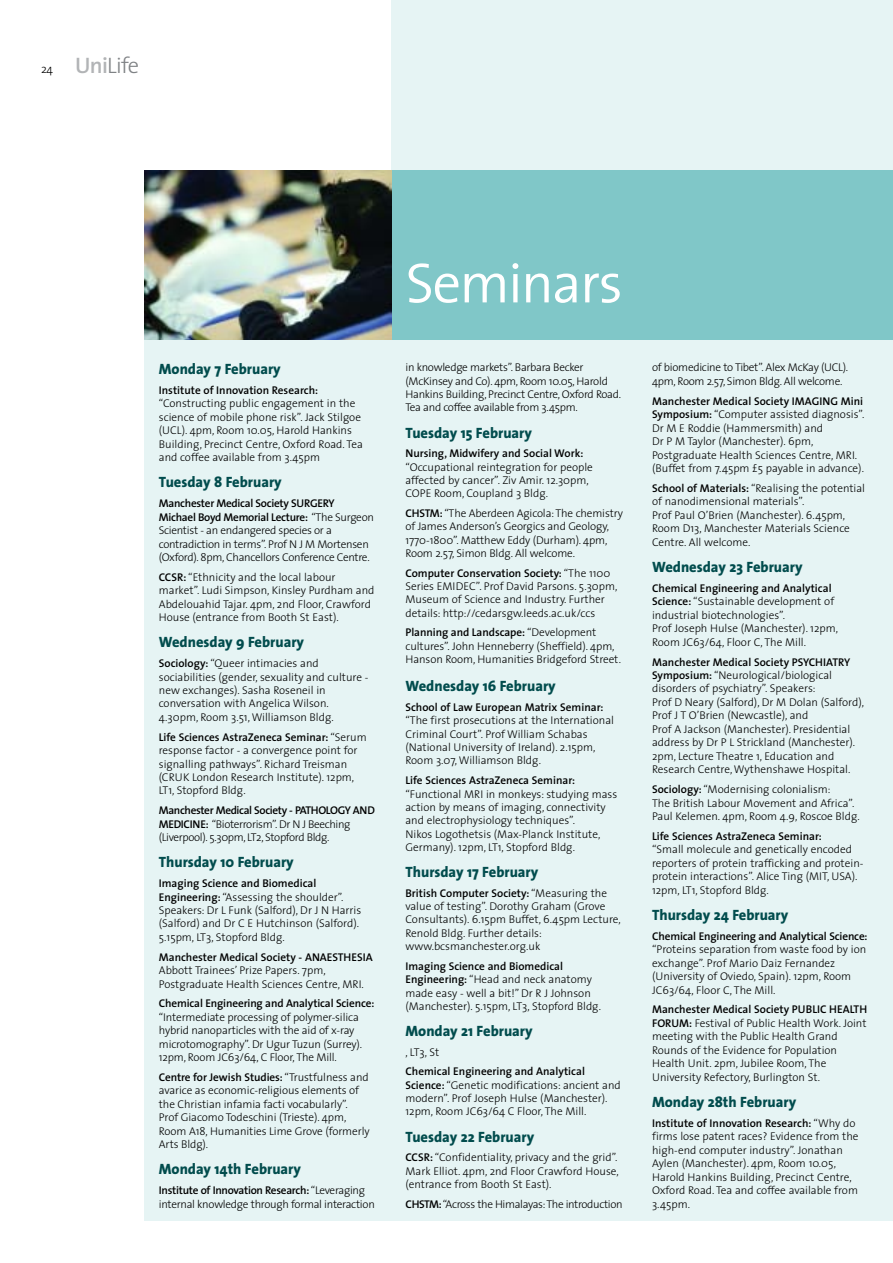
<style>
.page{position:relative;width:893px;height:1263px;background:#fff}
.page>*{position:absolute;margin:0;border:0;box-sizing:border-box;transform-origin:0 0}
.t1{font:300 57px "The Sans";letter-spacing:-.03em;color:#fff}
.t2{font:300 22.5px "The Sans";color:#7f8285}
.t3{font:800 15px "The Sans";color:#014c4d}
.t4{font:300 11.25px/13.5px "The Sans";color:#000}
.t5{font:300 11.25px/13.5px "The Sans";letter-spacing:-.025em;color:#000}
.t6{font:600 11.25px "The Sans";color:#000}
.t7{font:300 11.25px/13.5px "The Sans";letter-spacing:-.03em;color:#000}
.s1{font-size:12px;color:#000}
.s2{font-weight:600;color:#b2b4b6}
.s3{font-weight:600}
</style>
<div class="page">
<div style="left:391px;top:0;width:502px;height:170px;background:#e6f4f4"></div>
<div style="left:391px;top:170px;width:502px;height:170px;background:#80c7c8"></div>
<img style="left:145px;top:170px;width:246px;height:170px">
<div style="left:391px;top:340px;width:251px;height:880px;background:#e6f4f4"></div>
<div style="left:642px;top:340px;width:251px;height:880px;background:#e6f4f4"></div>
<div style="left:145px;top:340px;width:246px;height:880px;background:#e6f4f4"></div>
<h2 class="t2" style="left:41px;top:56px;width:100px"><span class="s1">24</span> <span class="s2">Uni</span>Life</h2>
<h3 class="t3" style="left:159px;top:363px;width:123px">Monday 7 February</h3>
<p class="t6" style="left:159px;top:386px;width:161px">Institute of Innovation Research:</p>
<p class="t4" style="left:159px;top:398px;width:205px">“Constructing public engagement in the science of mobile phone risk”. Jack Stilgoe (UCL). 4pm, Room 10.05, Harold Hankins Building, Precinct Centre, Oxford Road. Tea and coffee available from 3.45pm</p>
<h3 class="t3" style="left:159px;top:476px;width:124px">Tuesday 8 February</h3>
<p class="t5" style="left:159px;top:498px;width:217px"><span class="s3">Manchester Medical Society SURGERY Michael Boyd Memorial Lecture:</span> “The Surgeon Scientist - an endangered species or a contradiction in terms”. Prof N J M Mortensen (Oxford). 8pm, Chancellors Conference Centre.</p>
<p class="t4" style="left:159px;top:571px;width:217px"><span class="s3">CCSR:</span> “Ethnicity and the local labour market”. Ludi Simpson, Kinsley Purdham and Abdelouahid Tajar. 4pm, 2nd Floor, Crawford House (entrance from Booth St East).</p>
<h3 class="t3" style="left:159px;top:636px;width:147px">Wednesday 9 February</h3>
<p class="t4" style="left:159px;top:658px;width:211px"><span class="s3">Sociology:</span> “Queer intimacies and sociabilities (gender, sexuality and culture - new exchanges). Sasha Roseneil in conversation with Angelica Wilson.<br>4.30pm, Room 3.51, Williamson Bldg.</p>
<p class="t4" style="left:159px;top:731px;width:209px"><span class="s3">Life Sciences AstraZeneca Seminar:</span> “Serum response factor - a convergence point for signalling pathways”. Richard Treisman (CRUK London Research Institute). 12pm, LT1, Stopford Bldg.</p>
<p class="t7" style="left:159px;top:805px;width:218px"><span class="s3">Manchester Medical Society - PATHOLOGY AND<br>MEDICINE:</span> “Bioterrorism”. Dr N J Beeching (Liverpool). 5.30pm, LT2, Stopford Bldg.</p>
<h3 class="t3" style="left:159px;top:856px;width:136px">Thursday 10 February</h3>
<p class="t4" style="left:159px;top:878px;width:204px"><span class="s3">Imaging Science and Biomedical Engineering:</span> “Assessing the shoulder”.<br>Speakers: Dr L Funk (Salford), Dr J N Harris (Salford) and Dr C E Hutchinson (Salford).<br>5.15pm, LT3, Stopford Bldg.</p>
<p class="t6" style="left:159px;top:952px;width:215px">Manchester Medical Society - ANAESTHESIA</p>
<p class="t4" style="left:159px;top:965px;width:207px">Abbott Trainees’ Prize Papers. 7pm,<br>Postgraduate Health Sciences Centre, MRI.</p>
<p class="t6" style="left:159px;top:999px;width:217px">Chemical Engineering and Analytical Science:</p>
<p class="t4" style="left:159px;top:1011px;width:205px">“Intermediate processing of polymer-silica hybrid nanoparticles with the aid of x-ray microtomography”. Dr Ugur Tuzun (Surrey).<br>12pm, Room JC63/64, C Floor, The Mill.</p>
<p class="t4" style="left:159px;top:1071px;width:212px"><span class="s3">Centre for Jewish Studies:</span> “Trustfulness and avarice as economic-religious elements of the Christian infamia facti vocabularly”.<br>Prof Giacomo Todeschini (Trieste). 4pm, Room A18, Humanities Lime Grove (formerly Arts Bldg).</p>
<h3 class="t3" style="left:159px;top:1163px;width:144px">Monday 14th February</h3>
<p class="t5" style="left:159px;top:1185px;width:217px"><span class="s3">Institute of Innovation Research:</span> “Leveraging internal knowledge through formal interaction</p>
<h1 class="t1" style="left:405px;top:264px;width:219px">Seminars</h1>
<p class="t5" style="left:405px;top:362px;width:217px">in knowledge markets”. Barbara Becker (McKinsey and Co). 4pm, Room 10.05, Harold Hankins Building, Precinct Centre, Oxford Road.<br>Tea and coffee available from 3.45pm.</p>
<h3 class="t3" style="left:405px;top:427px;width:128px">Tuesday 15 February</h3>
<p class="t6" style="left:405px;top:449px;width:179px">Nursing, Midwifery and Social Work:</p>
<p class="t4" style="left:405px;top:461px;width:189px">“Occupational reintegration for people affected by cancer”. Ziv Amir. 12.30pm,<br>COPE Room, Coupland 3 Bldg.</p>
<p class="t4" style="left:405px;top:508px;width:219px"><span class="s3">CHSTM:</span> “The Aberdeen Agicola: The chemistry of James Anderson’s Georgics and Geology, 1770-1800”. Matthew Eddy (Durham). 4pm, Room 2.57, Simon Bldg. All welcome.</p>
<p class="t4" style="left:405px;top:567px;width:214px"><span class="s3">Computer Conservation Society:</span> “The 1100<br>Series EMIDEC”. Prof David Parsons. 5.30pm, Museum of Science and Industry. Further details: http://cedarsgw.leeds.ac.uk/ccs</p>
<p class="t4" style="left:405px;top:627px;width:217px"><span class="s3">Planning and Landscape:</span> “Development cultures”. John Henneberry (Sheffield). 4pm,<br>Hanson Room, Humanities Bridgeford Street.</p>
<h3 class="t3" style="left:405px;top:680px;width:152px">Wednesday 16 February</h3>
<p class="t6" style="left:405px;top:703px;width:200px">School of Law European Matrix Seminar:</p>
<p class="t4" style="left:405px;top:715px;width:210px">“The first prosecutions at the International Criminal Court”. Prof William Schabas (National University of Ireland). 2.15pm, Room 3.07, Williamson Bldg.</p>
<p class="t6" style="left:405px;top:776px;width:171px">Life Sciences AstraZeneca Seminar:</p>
<p class="t4" style="left:405px;top:788px;width:213px">“Functional MRI in monkeys: studying mass action by means of imaging, connectivity and electrophysiology techniques”.<br>Nikos Logothetsis (Max-Planck Institute, Germany). 12pm, LT1, Stopford Bldg.</p>
<h3 class="t3" style="left:405px;top:866px;width:134px">Thursday 17 February</h3>
<p class="t4" style="left:405px;top:887px;width:217px"><span class="s3">British Computer Society:</span> “Measuring the value of testing”. Dorothy Graham (Grove Consultants). 6.15pm Buffet, 6.45pm Lecture, Renold Bldg. Further details: www.bcsmanchester.org.uk</p>
<p class="t4" style="left:405px;top:960px;width:197px"><span class="s3">Imaging Science and Biomedical Engineering:</span> “Head and neck anatomy made easy - well a bit!” Dr R J Johnson (Manchester). 5.15pm, LT3, Stopford Bldg.</p>
<h3 class="t3" style="left:405px;top:1025px;width:129px">Monday 21 February</h3>
<p class="t4" style="left:405px;top:1046px;width:35px">, LT3, St</p>
<p class="t4" style="left:405px;top:1066px;width:217px"><span class="s3">Chemical Engineering and Analytical Science:</span> “Genetic modifications: ancient and modern”. Prof Joseph Hulse (Manchester).<br>12pm, Room JC63/64 C Floor, The Mill.</p>
<h3 class="t3" style="left:405px;top:1130px;width:130px">Tuesday 22 February</h3>
<p class="t4" style="left:405px;top:1152px;width:215px"><span class="s3">CCSR:</span> “Confidentiality, privacy and the grid”.<br>Mark Elliot. 4pm, 2nd Floor Crawford House, (entrance from Booth St East).</p>
<p class="t7" style="left:405px;top:1198px;width:219px"><span class="s3">CHSTM:</span>“Across the Himalayas:The introduction</p>
<p class="t5" style="left:652px;top:362px;width:198px">of biomedicine to Tibet”. Alex McKay (UCL).<br>4pm, Room 2.57, Simon Bldg. All welcome.</p>
<p class="t4" style="left:652px;top:395px;width:214px"><span class="s3">Manchester Medical Society IMAGING Mini Symposium:</span> “Computer assisted diagnosis”.<br>Dr M E Roddie (Hammersmith) and<br>Dr P M Taylor (Manchester). 6pm, Postgraduate Health Sciences Centre, MRI. (Buffet from 7.45pm £5 payable in advance).</p>
<p class="t4" style="left:652px;top:482px;width:214px"><span class="s3">School of Materials:</span> “Realising the potential of nanodimensional materials”.<br>Prof Paul O’Brien (Manchester). 6.45pm, Room D13, Manchester Materials Science Centre. All welcome.</p>
<h3 class="t3" style="left:652px;top:561px;width:152px">Wednesday 23 February</h3>
<p class="t4" style="left:652px;top:582px;width:187px"><span class="s3">Chemical Engineering and Analytical Science:</span> “Sustainable development of industrial biotechnologies”.<br>Prof Joseph Hulse (Manchester). 12pm, Room JC63/64, Floor C, The Mill.</p>
<p class="t4" style="left:652px;top:656px;width:213px"><span class="s3">Manchester Medical Society PSYCHIATRY Symposium:</span> “Neurological/biological disorders of psychiatry”. Speakers:<br>Prof D Neary (Salford), Dr M Dolan (Salford), Prof J T O’Brien (Newcastle), and<br>Prof A Jackson (Manchester). Presidential address by Dr P L Strickland (Manchester).<br>2pm, Lecture Theatre 1, Education and Research Centre, Wythenshawe Hospital.</p>
<p class="t4" style="left:652px;top:784px;width:209px"><span class="s3">Sociology:</span> “Modernising colonialism:<br>The British Labour Movement and Africa”.<br>Paul Kelemen. 4pm, Room 4.9, Roscoe Bldg.</p>
<p class="t6" style="left:652px;top:832px;width:171px">Life Sciences AstraZeneca Seminar:</p>
<p class="t4" style="left:652px;top:844px;width:213px">“Small molecule and genetically encoded reporters of protein trafficking and protein&shy;protein interactions”. Alice Ting (MIT, USA).<br>12pm, LT1, Stopford Bldg.</p>
<h3 class="t3" style="left:652px;top:909px;width:138px">Thursday 24 February</h3>
<p class="t6" style="left:652px;top:931px;width:217px">Chemical Engineering and Analytical Science:</p>
<p class="t4" style="left:652px;top:944px;width:216px">“Proteins separation from waste food by ion exchange”. Prof Mario Daiz Fernandez (University of Oviedo, Spain). 12pm, Room JC63/64, Floor C, The Mill.</p>
<p class="t4" style="left:652px;top:1004px;width:216px"><span class="s3">Manchester Medical Society PUBLIC HEALTH FORUM:</span> Festival of Public Health Work. Joint meeting with the Public Health Grand Rounds of the Evidence for Population Health Unit. 2pm, Jubilee Room, The University Refectory, Burlington St.</p>
<h3 class="t3" style="left:652px;top:1096px;width:146px">Monday 28th February</h3>
<p class="t4" style="left:652px;top:1117px;width:208px"><span class="s3">Institute of Innovation Research:</span> “Why do firms lose patent races? Evidence from the high-end computer industry”. Jonathan Aylen (Manchester). 4pm, Room 10.05, Harold Hankins Building, Precinct Centre, Oxford Road. Tea and coffee available from 3.45pm.</p>
</div>
